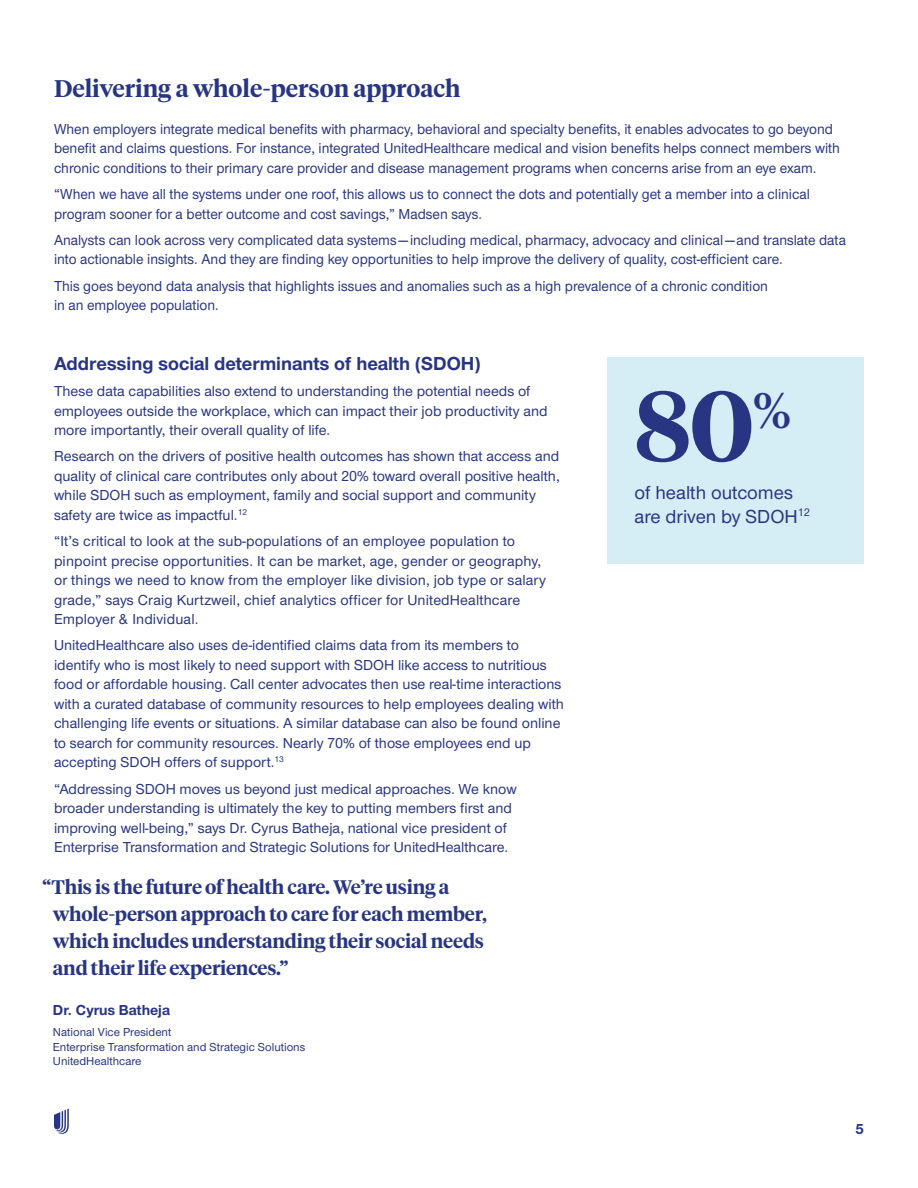
<style>
.page{position:relative;width:918px;height:1188px;background:#fff}
.page>*{position:absolute;margin:0;border:0;box-sizing:border-box;transform-origin:0 0}
.t1{font:600 99px "UHC Serif Headline";color:#283582}
.t2{font:600 24px "UHC Serif Headline";color:#283582}
.t3{font:600 19.5px/27px "UHC Serif Headline";letter-spacing:-.01em;color:#283582}
.t4{font:700 19.5px "UHC Sans";color:#283582}
.t5{font:500 19.5px/24px "UHC Sans";color:#283582}
.t6{font:500 15px/19.5px "UHC Sans";color:#283582}
.t7{font:500 15px/19.5px "UHC Sans";color:#283582;scale:.96 1}
.t8{font:700 15px "UHC Sans";color:#283582}
.t9{font:500 12px/14.4px "UHC Sans";color:#283582}
</style>
<div class="page">
<svg style="left:54px;top:1108px;width:15px;height:26px"></svg>
<div style="left:608px;top:357px;width:256px;height:206px;background:#d5eef5"></div>
<h2 class="t2" style="left:54px;top:72px;width:408px">Delivering a whole-person approach</h2>
<p class="t7" style="left:54px;top:119px;width:820px">When employers integrate medical benefits with pharmacy, behavioral and specialty benefits, it enables advocates to go beyond benefit and claims questions. For instance, integrated UnitedHealthcare medical and vision benefits helps connect members with chronic conditions to their primary care provider and disease management programs when concerns arise from an eye exam.</p>
<p class="t7" style="left:54px;top:184px;width:789px">“When we have all the systems under one roof, this allows us to connect the dots and potentially get a member into a clinical program sooner for a better outcome and cost savings,” Madsen says.</p>
<p class="t7" style="left:54px;top:230px;width:826px">Analysts can look across very complicated data systems—including medical, pharmacy, advocacy and clinical—and translate data into actionable insights. And they are finding key opportunities to help improve the delivery of quality, cost-efficient care.</p>
<p class="t7" style="left:54px;top:275px;width:745px">This goes beyond data analysis that highlights issues and anomalies such as a high prevalence of a chronic condition in an employee population.</p>
<h3 class="t4" style="left:54px;top:350px;width:428px">Addressing social determinants of health (SDOH)</h3>
<p class="t6" style="left:54px;top:381px;width:495px">These data capabilities also extend to understanding the potential needs of employees outside the workplace, which can impact their job productivity and more importantly, their overall quality of life.</p>
<p class="t6" style="left:54px;top:446px;width:507px">Research on the drivers of positive health outcomes has shown that access and quality of clinical care contributes only about 20% toward overall positive health, while SDOH such as employment, family and social support and community safety are twice as impactful.<sup>12</sup></p>
<p class="t6" style="left:54px;top:531px;width:493px">“It’s critical to look at the sub-populations of an employee population to pinpoint precise opportunities. It can be market, age, gender or geography, or things we need to know from the employer like division, job type or salary grade,” says Craig Kurtzweil, chief analytics officer for UnitedHealthcare Employer &amp; Individual.</p>
<p class="t6" style="left:54px;top:635px;width:511px">UnitedHealthcare also uses de-identified claims data from its members to identify who is most likely to need support with SDOH like access to nutritious food or affordable housing. Call center advocates then use real-time interactions with a curated database of community resources to help employees dealing with challenging life events or situations. A similar database can also be found online to search for community resources. Nearly 70% of those employees end up accepting SDOH offers of support.<sup>13</sup></p>
<p class="t6" style="left:54px;top:778px;width:464px">“Addressing SDOH moves us beyond just medical approaches. We know broader understanding is ultimately the key to putting members first and improving well-being,” says Dr. Cyrus Batheja, national vice president of Enterprise Transformation and Strategic Solutions for UnitedHealthcare.</p>
<h3 class="t3" style="left:53px;top:873px;width:435px;text-indent:-11px">“This is the future of health care. We’re using a whole-person approach to care for each member, which includes understanding their social needs and their life experiences.”</h3>
<p class="t8" style="left:53px;top:1000px;width:118px">Dr. Cyrus Batheja</p>
<p class="t9" style="left:53px;top:1024px;width:254px">National Vice President<br>Enterprise Transformation and Strategic Solutions<br>UnitedHealthcare</p>
<h1 class="t1" style="left:635px;top:358px;width:158px">80<sup>%</sup></h1>
<h3 class="t5" style="left:635px;top:479px;width:177px">of health outcomes are driven by SDOH<sup>12</sup></h3>
<p class="t8" style="left:855px;top:1119px;width:10px">5</p>
</div>
